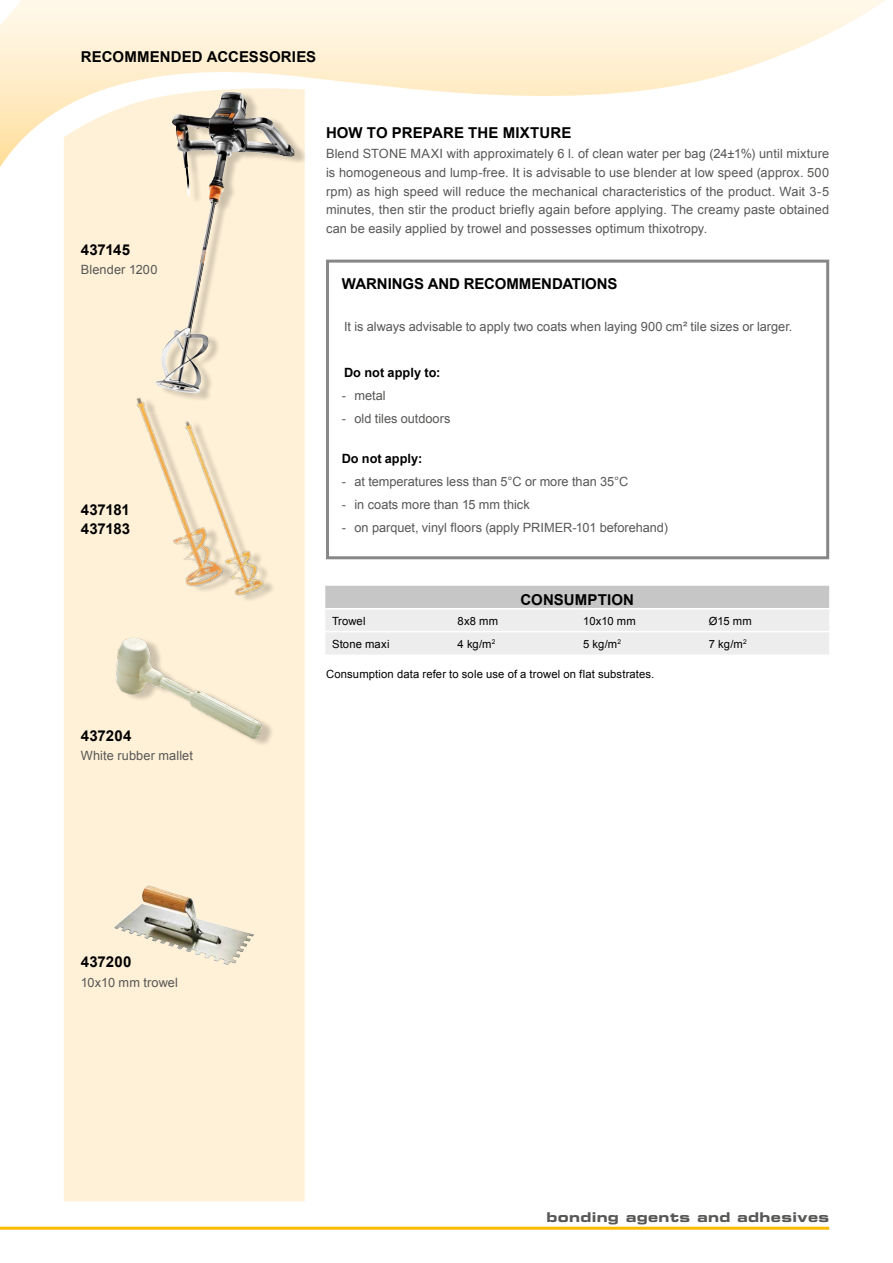
<style>
.page{position:relative;width:893px;height:1263px;background:#fff}
.page>*{position:absolute;margin:0;border:0;box-sizing:border-box;transform-origin:0 0}
.t1{font:700 15px/18.9px "Arial";color:#000}
.t2{font:13.5px "Eurostile Bold Extended Two";letter-spacing:.03em;color:#575756}
.t3{font:12.75px/18.8px "Arial";color:#575756;text-align:justify}
.t4{font:700 12.75px "Arial";letter-spacing:.005em;color:#000}
.t5{font:11.25px "Arial";letter-spacing:.015em;color:#000}
</style>
<div class="page">
<svg style="left:0;top:0;width:886px;height:304px"></svg>
<hr style="left:0;top:1227px;width:829px;height:3px;background:#fbba00">
<div style="left:64px;top:84px;width:241px;height:1117px;background:#fff1d7"></div>
<img style="left:74px;top:618px;width:205px;height:136px">
<div style="left:115px;top:414px;width:190px;height:199px;background:#fff1d7"></div>
<img style="left:64px;top:381px;width:223px;height:223px">
<img style="left:114px;top:885px;width:133px;height:80px">
<div style="left:160px;top:92px;width:148px;height:310px;background:#000;opacity:.2"></div>
<img style="left:156px;top:92px;width:69px;height:301px">
<div style="left:326px;top:260px;width:503px;height:299px;border:3px solid #878787"></div>
<svg style="left:325px;top:586px;width:504px;height:68px"></svg>
<hr style="left:325px;top:608px;width:254px;height:1px;background:#fff">
<hr style="left:579px;top:608px;width:250px;height:1px;background:#fff">
<hr style="left:325px;top:631px;width:254px;height:1px;background:#fff">
<hr style="left:579px;top:631px;width:250px;height:1px;background:#fff">
<p class="t1" style="left:81px;top:48px;width:237px">RECOMMENDED ACCESSORIES</p>
<p class="t1" style="left:81px;top:240px;width:51px">437145</p>
<p class="t3" style="left:81px;top:261px;width:78px">Blender 1200</p>
<p class="t1" style="left:81px;top:501px;width:51px">437181<br>437183</p>
<p class="t1" style="left:81px;top:726px;width:52px">437204</p>
<p class="t3" style="left:81px;top:746px;width:114px">White rubber mallet</p>
<p class="t1" style="left:326px;top:124px;width:247px">HOW TO PREPARE THE MIXTURE</p>
<p class="t3" style="left:326px;top:144px;width:505px">Blend STONE MAXI with approximately 6 l. of clean water per bag (24±1%) until mixture is homogeneous and lump-free. It is advisable to use blender at low speed (approx. 500 rpm) as high speed will reduce the mechanical characteristics of the product. Wait 3-5 minutes, then stir the product briefly again before applying. The creamy paste obtained can be easily applied by trowel and possesses optimum thixotropy.</p>
<p class="t1" style="left:342px;top:275px;width:277px">WARNINGS AND RECOMMENDATIONS</p>
<p class="t3" style="left:344px;top:318px;width:450px">It is always advisable to apply two coats when laying 900 cm² tile sizes or larger.</p>
<p class="t4" style="left:344px;top:364px;width:98px">Do not apply to:</p>
<p class="t3" style="left:342px;top:387px;width:45px">- metal</p>
<p class="t3" style="left:342px;top:410px;width:110px">- old tiles outdoors</p>
<p class="t4" style="left:342px;top:450px;width:82px">Do not apply:</p>
<p class="t3" style="left:342px;top:472px;width:288px">- at temperatures less than 5°C or more than 35°C</p>
<p class="t3" style="left:342px;top:495px;width:190px">- in coats more than 15 mm thick</p>
<p class="t3" style="left:342px;top:518px;width:328px">- on parquet, vinyl floors (apply PRIMER-101 beforehand)</p>
<p class="t1" style="left:520px;top:591px;width:115px">CONSUMPTION</p>
<p class="t5" style="left:332px;top:614px;width:35px">Trowel</p>
<p class="t5" style="left:458px;top:614px;width:42px">8x8 mm</p>
<p class="t5" style="left:583px;top:614px;width:54px">10x10 mm</p>
<p class="t5" style="left:709px;top:614px;width:44px">Ø15 mm</p>
<p class="t5" style="left:332px;top:637px;width:59px">Stone maxi</p>
<p class="t5" style="left:458px;top:637px;width:39px">4 kg/m<sup>2</sup></p>
<p class="t5" style="left:583px;top:637px;width:39px">5 kg/m<sup>2</sup></p>
<p class="t5" style="left:709px;top:637px;width:39px">7 kg/m<sup>2</sup></p>
<p class="t5" style="left:326px;top:666px;width:330px">Consumption data refer to sole use of a trowel on flat substrates.</p>
<p class="t1" style="left:81px;top:953px;width:52px">437200</p>
<p class="t3" style="left:81px;top:973px;width:99px">10x10 mm trowel</p>
<p class="t2" style="left:546px;top:1208px;width:284px">bonding agents and adhesives</p>
</div>
